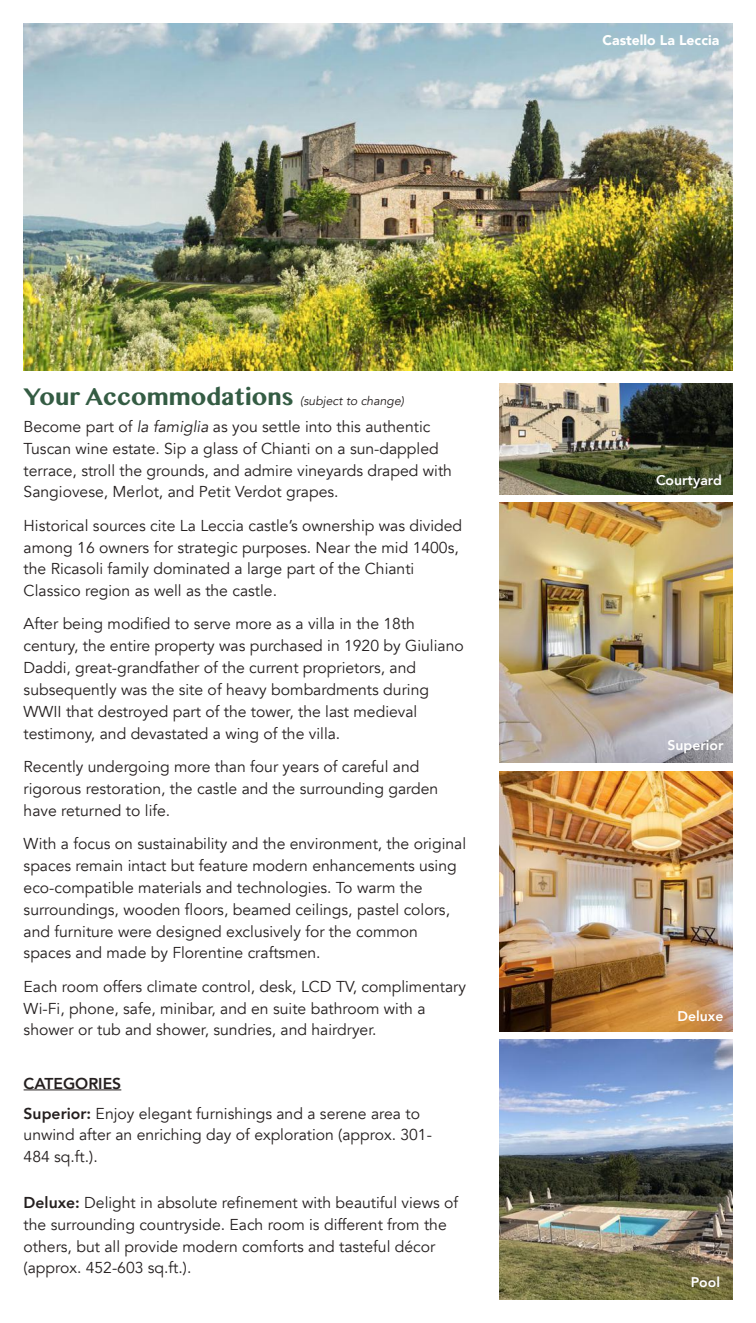
<style>
.page{position:relative;width:756px;height:1323px;background:#fff}
.page>*{position:absolute;margin:0;border:0;box-sizing:border-box;transform-origin:0 0}
.t1{font:700 28px "Khmer MN";color:#345c43}
.t2{font:15.75px/21.9px "Avenir";color:#241f1f}
.t3{font:800 14px "Avenir";color:#fff}
.t4{font:900 14px "Avenir";color:#fff}
.t5{font:italic 12.25px "Avenir";color:#241f1f}
.s1{font-style:italic}
.s2{font-weight:800}
</style>
<div class="page">
<hr style="left:24px;top:1090px;width:97px;height:1px;background:#241f1f">
<img style="left:499px;top:503px;width:233px;height:260px">
<img style="left:499px;top:772px;width:233px;height:260px">
<img style="left:24px;top:24px;width:708px;height:346px">
<img style="left:499px;top:1040px;width:233px;height:259px">
<img style="left:499px;top:384px;width:233px;height:111px">
<h1 class="t1" style="left:24px;top:379px;width:271px">Your Accommodations</h1>
<p class="t5" style="left:300px;top:393px;width:105px">(subject to change)</p>
<p class="t2" style="left:24px;top:416px;width:430px">Become part of <span class="s1">la famiglia</span> as you settle into this authentic Tuscan wine estate. Sip a glass of Chianti on a sun-dappled terrace, stroll the grounds, and admire vineyards draped with Sangiovese, Merlot, and Petit Verdot grapes.</p>
<p class="t2" style="left:24px;top:515px;width:440px">Historical sources cite La Leccia castle’s ownership was divided among 16 owners for strategic purposes. Near the mid 1400s, the Ricasoli family dominated a large part of the Chianti Classico region as well as the castle.</p>
<p class="t2" style="left:24px;top:613px;width:442px">After being modified to serve more as a villa in the 18th century, the entire property was purchased in 1920 by Giuliano Daddi, great-grandfather of the current proprietors, and subsequently was the site of heavy bombardments during WWII that destroyed part of the tower, the last medieval testimony, and devastated a wing of the villa.</p>
<p class="t2" style="left:24px;top:756px;width:416px">Recently undergoing more than four years of careful and rigorous restoration, the castle and the surrounding garden have returned to life.</p>
<p class="t2" style="left:24px;top:833px;width:444px">With a focus on sustainability and the environment, the original spaces remain intact but feature modern enhancements using eco-compatible materials and technologies. To warm the surroundings, wooden floors, beamed ceilings, pastel colors, and furniture were designed exclusively for the common spaces and made by Florentine craftsmen.</p>
<p class="t2" style="left:24px;top:976px;width:444px">Each room offers climate control, desk, LCD TV, complimentary<br>Wi-Fi, phone, safe, minibar, and en suite bathroom with a shower or tub and shower, sundries, and hairdryer.</p>
<p class="t2" style="left:24px;top:1069px;width:398px;line-height:29.8px"><span class="s2">CATEGORIES<br>Superior:</span> Enjoy elegant furnishings and a serene area to</p>
<p class="t2" style="left:24px;top:1124px;width:410px">unwind after an enriching day of exploration (approx. 301-<br>484 sq.ft.).</p>
<p class="t2" style="left:24px;top:1192px;width:436px"><span class="s2">Deluxe:</span> Delight in absolute refinement with beautiful views of the surrounding countryside. Each room is different from the others, but all provide modern comforts and tasteful décor (approx. 452-603 sq.ft.).</p>
<p class="t4" style="left:603px;top:28px;width:118px">Castello La Leccia</p>
<p class="t3" style="left:656px;top:469px;width:67px">Courtyard</p>
<p class="t3" style="left:668px;top:734px;width:57px">Superior</p>
<p class="t3" style="left:678px;top:1005px;width:47px">Deluxe</p>
<p class="t3" style="left:691px;top:1271px;width:31px">Pool</p>
</div>
